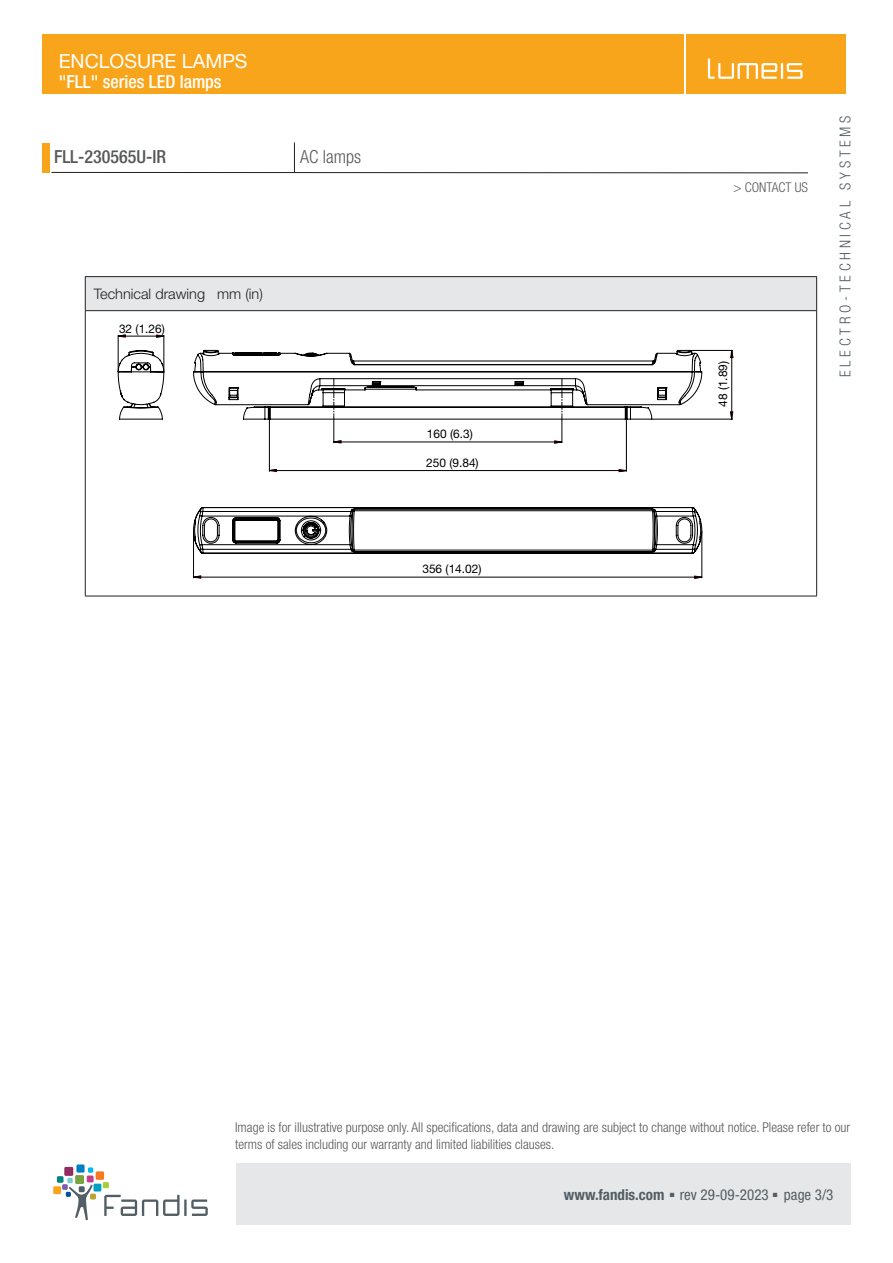
<style>
.page{position:relative;width:893px;height:1263px;background:#fff}
.page>*{position:absolute;margin:0;border:0;box-sizing:border-box;transform-origin:0 0}
.t1{font:19.5px "Helvetica Neue LT Std";color:#fff}
.t2{font:500 condensed 18px "Helvetica Neue LT Std";color:#fff}
.t3{font:500 condensed 18px "Helvetica Neue LT Std";color:#57585a}
.t4{font:300 condensed 18px "Helvetica Neue LT Std";color:#57585a}
.t5{font:condensed 15px "Helvetica Neue LT Std";color:#525e65}
.t6{font:300 condensed 15px "Helvetica Neue LT Std";letter-spacing:.25em;color:#525e65}
.T3Titolo{font:300 14.55px "Helvetica Neue LT Std";color:#231f20}
.t7{font:300 condensed 13.5px/16.5px "Helvetica Neue LT Std";color:#57585a}
.t8{font:12px "f 0 0";color:#000}
.s1{font-weight:700}
.s2{font-family:"Arial";font-stretch:normal;font-size:9px}
</style>
<div class="page">
<div style="left:43px;top:35px;width:641px;height:59px;background:#f9a51b"></div>
<div style="left:236px;top:1163px;width:614px;height:62px;background:#e6e7e9"></div>
<div style="left:43px;top:143px;width:7px;height:30px;background:#f9a51b"></div>
<hr style="left:51px;top:172px;width:757px;height:1px;background:#231f20">
<div style="left:687px;top:35px;width:159px;height:59px;background:#f9a51b"></div>
<svg style="left:708px;top:59px;width:95px;height:20px"></svg>
<hr style="left:294px;top:142px;width:1px;height:31px;background:#231f20">
<svg style="left:104px;top:1195px;width:104px;height:21px"></svg>
<div style="left:94px;top:1184px;width:7px;height:7px;background:#009fc3"></div>
<div style="left:57px;top:1176px;width:7px;height:7px;background:#00867d"></div>
<div style="left:76px;top:1164px;width:9px;height:8px;background:#007ec5"></div>
<div style="left:96px;top:1171px;width:8px;height:9px;background:#f47921"></div>
<svg style="left:103px;top:1182px;width:6px;height:6px"></svg>
<svg style="left:62px;top:1167px;width:34px;height:53px"></svg>
<div style="left:53px;top:1186px;width:8px;height:8px;background:#f9a51b"></div>
<div style="left:85px;top:277px;width:732px;height:34px;background:#e6e7e9"></div>
<hr style="left:85px;top:276px;width:732px;height:1px;background:#231f20">
<hr style="left:85px;top:277px;width:1px;height:33px;background:#231f20">
<hr style="left:816px;top:277px;width:1px;height:33px;background:#231f20">
<hr style="left:85px;top:310px;width:732px;height:1px;background:#231f20">
<hr style="left:85px;top:311px;width:1px;height:285px;background:#231f20">
<hr style="left:816px;top:311px;width:1px;height:285px;background:#231f20">
<hr style="left:85px;top:596px;width:732px;height:1px;background:#231f20">
<hr style="left:164px;top:335px;width:1px;height:36px;background:#000">
<hr style="left:118px;top:335px;width:1px;height:36px;background:#000">
<hr style="left:653px;top:419px;width:79px;height:1px;background:#000">
<hr style="left:692px;top:350px;width:40px;height:1px;background:#000">
<hr style="left:193px;top:531px;width:1px;height:47px;background:#000">
<hr style="left:702px;top:531px;width:1px;height:47px;background:#000">
<svg style="left:118px;top:334px;width:46px;height:4px"></svg>
<svg style="left:730px;top:350px;width:3px;height:70px"></svg>
<svg style="left:193px;top:575px;width:509px;height:4px"></svg>
<svg style="left:193px;top:349px;width:510px;height:123px"></svg>
<svg style="left:193px;top:507px;width:510px;height:47px"></svg>
<svg style="left:117px;top:350px;width:48px;height:70px"></svg>
<h1 class="t1" style="left:59px;top:49px;width:190px">ENCLOSURE LAMPS</h1>
<h2 class="t2" style="left:59px;top:71px;width:164px">"FLL" series LED lamps</h2>
<h2 class="t3" style="left:54px;top:146px;width:114px">FLL-230565U-IR</h2>
<h2 class="t4" style="left:300px;top:147px;width:62px">AC lamps</h2>
<p class="T3Titolo" style="left:94px;top:285px;width:171px">Technical drawing mm (in)</p>
<p class="t8" style="left:119px;top:325px;width:48px">32 (1.26)</p>
<p class="t8" style="left:427px;top:429px;width:47px">160 (6.3)</p>
<p class="t8" style="left:426px;top:458px;width:54px">250 (9.84)</p>
<p class="t8" style="left:422px;top:564px;width:61px">356 (14.02)</p>
<p class="t7" style="left:733px;top:179px;width:76px">&gt; CONTACT US</p>
<p class="t8" style="left:718px;top:407px;width:48px;rotate:-90deg">48 (1.89)</p>
<p class="t6" style="left:836px;top:377px;width:263px;rotate:-90deg">ELECTRO-TECHNICAL SYSTEMS</p>
<p class="t7" style="left:235px;top:1119px;width:617px">Image is for illustrative purpose only. All specifications, data and drawing are subject to change without notice. Please refer to our terms of sales including our warranty and limited liabilities clauses.</p>
<p class="t5" style="left:564px;top:1186px;width:271px"><span class="s1">www.fandis.com</span> <span class="s2">■</span> rev 29-09-2023 <span class="s2">■</span> page 3/3</p>
</div>
